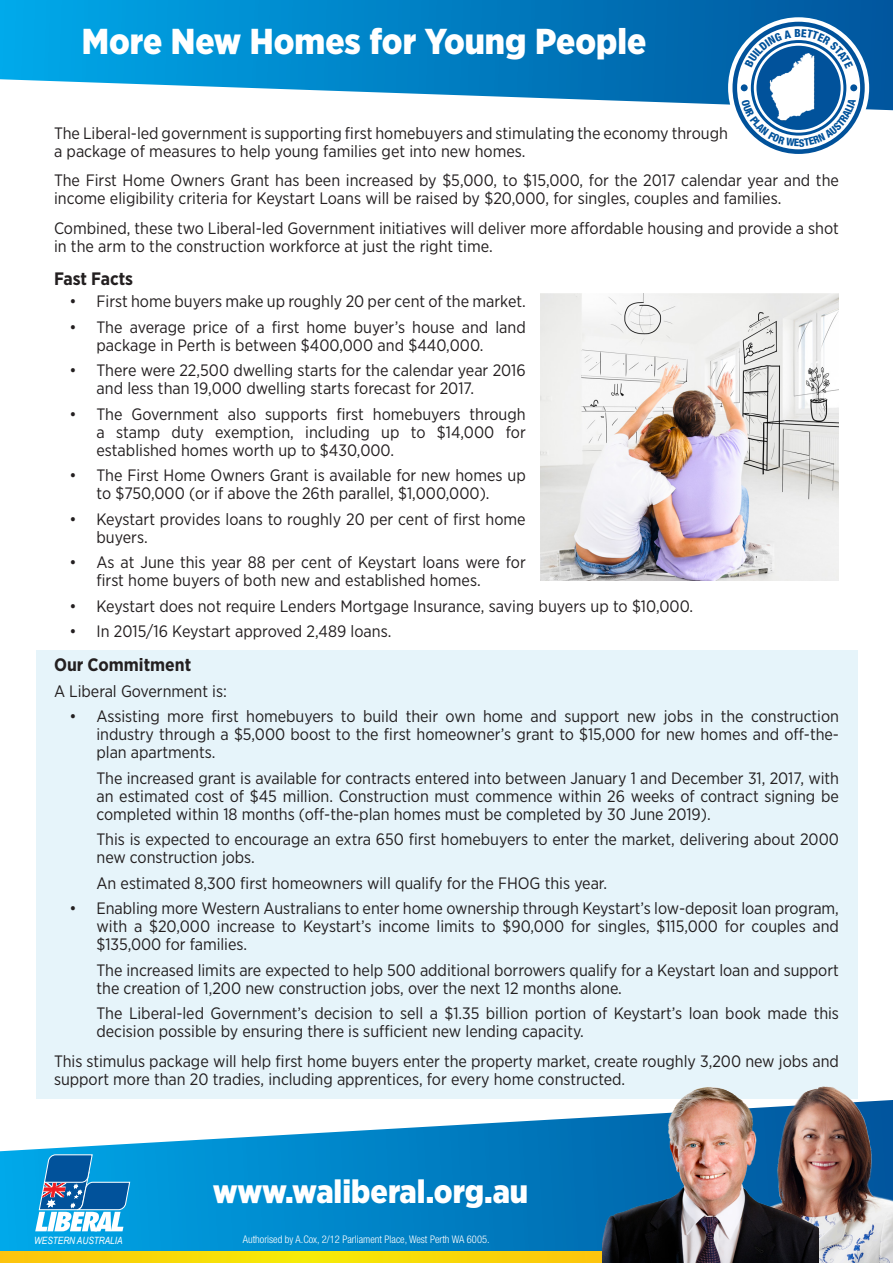
<style>
.page{position:relative;width:893px;height:1263px;background:#fff}
.page>*{position:absolute;margin:0;border:0;box-sizing:border-box;transform-origin:0 0}
.t1{font:900 36px "Gotham Narrow";color:#fff}
.t2{font:900 32.7px "Gotham Narrow";color:#fff}
.t3{font:700 18px "Gotham Narrow";color:#231f20}
.t4{font:16.5px/18px "Gotham Narrow";letter-spacing:-.005em;color:#231f20}
.t5{font:300 condensed 10.5px "Helvetica Neue LT Std";color:#fff}
.t6{font:italic 10.05px "Arial Narrow";color:#fff}
</style>
<div class="page">
<div style="left:36px;top:651px;width:821px;height:448px;background:#e6f4fa"></div>
<svg style="left:0;top:0;width:893px;height:110px;background:#2693cd"></svg>
<svg style="left:0;top:1116px;width:603px;height:136px;background:#2799d0"></svg>
<svg style="left:0;top:1252px;width:603px;height:11px;background:#f8d709"></svg>
<svg style="left:35px;top:1153px;width:96px;height:78px"></svg>
<img style="left:819px;top:1076px;width:74px;height:187px">
<img style="left:603px;top:1087px;width:216px;height:176px">
<svg style="left:728px;top:17px;width:141px;height:141px"></svg>
<svg style="left:735px;top:24px;width:127px;height:128px"></svg>
<div style="left:732px;top:22px;width:133px;height:132px;border:5px solid #01529b;border-radius:50%"></div>
<div style="left:756px;top:46px;width:85px;height:84px;background:#01529b;border-radius:50%"></div>
<img style="left:769px;top:69px;width:46px;height:29px">
<div style="left:741px;top:84px;width:7px;height:7px;background:#01529b;border-radius:50%"></div>
<div style="left:850px;top:84px;width:7px;height:7px;background:#01529b;border-radius:50%"></div>
<img style="left:541px;top:293px;width:298px;height:287px">
<svg style="left:745px;top:29px;width:108px;height:40px"></svg>
<svg style="left:741px;top:98px;width:115px;height:49px"></svg>
<p class="t1" style="left:82px;top:18px;width:566px">More New Homes for Young People</p>
<p class="t4" style="left:54px;top:124px;width:675px">The Liberal-led government is supporting first homebuyers and stimulating the economy through a package of measures to help young families get into new homes.</p>
<p class="t4" style="left:54px;top:171px;width:786px">The First Home Owners Grant has been increased by $5,000, to $15,000, for the 2017 calendar year and the income eligibility criteria for Keystart Loans will be raised by $20,000, for singles, couples and families.</p>
<p class="t4" style="left:54px;top:219px;width:786px">Combined, these two Liberal-led Government initiatives will deliver more affordable housing and provide a shot in the arm to the construction workforce at just the right time.</p>
<p class="t3" style="left:54px;top:267px;width:81px">Fast Facts</p>
<p class="t4" style="left:70px;top:292px;width:458px">• First home buyers make up roughly 20 per cent of the market.</p>
<p class="t4" style="left:97px;top:318px;width:431px;text-indent:-27px">• The average price of a first home buyer’s house and land package in Perth is between $400,000 and $440,000.</p>
<p class="t4" style="left:97px;top:361px;width:431px;text-indent:-27px">• There were 22,500 dwelling starts for the calendar year 2016 and less than 19,000 dwelling starts forecast for 2017.</p>
<p class="t4" style="left:97px;top:405px;width:431px;text-align:justify;text-indent:-27px">• The Government also supports first homebuyers through a stamp duty exemption, including up to $14,000 for established homes worth up to $430,000.</p>
<p class="t4" style="left:70px;top:466px;width:458px;text-align:center">• The First Home Owners Grant is available for new homes up to $750,000 (or if above the 26th parallel, $1,000,000).</p>
<p class="t4" style="left:97px;top:510px;width:431px;text-indent:-27px">• Keystart provides loans to roughly 20 per cent of first home buyers.</p>
<p class="t4" style="left:97px;top:553px;width:431px;text-indent:-27px">• As at June this year 88 per cent of Keystart loans were for first home buyers of both new and established homes.</p>
<p class="t4" style="left:70px;top:597px;width:625px">• Keystart does not require Lenders Mortgage Insurance, saving buyers up to $10,000.</p>
<p class="t4" style="left:70px;top:622px;width:323px">• In 2015/16 Keystart approved 2,489 loans.</p>
<p class="t3" style="left:54px;top:654px;width:139px">Our Commitment</p>
<p class="t4" style="left:54px;top:682px;width:174px">A Liberal Government is:</p>
<p class="t4" style="left:97px;top:707px;width:744px;text-align:justify;text-indent:-27px">• Assisting more first homebuyers to build their own home and support new jobs in the construction industry through a $5,000 boost to the first homeowner’s grant to $15,000 for new homes and off-the&shy;plan apartments.</p>
<p class="t4" style="left:97px;top:769px;width:744px;text-align:justify">The increased grant is available for contracts entered into between January 1 and December 31, 2017, with an estimated cost of $45 million. Construction must commence within 26 weeks of contract signing be completed within 18 months (off-the-plan homes must be completed by 30 June 2019).</p>
<p class="t4" style="left:97px;top:830px;width:744px">This is expected to encourage an extra 650 first homebuyers to enter the market, delivering about 2000 new construction jobs.</p>
<p class="t4" style="left:97px;top:874px;width:512px">An estimated 8,300 first homeowners will qualify for the FHOG this year.</p>
<p class="t4" style="left:97px;top:899px;width:744px;text-align:justify;text-indent:-27px">• Enabling more Western Australians to enter home ownership through Keystart’s low-deposit loan program, with a $20,000 increase to Keystart’s income limits to $90,000 for singles, $115,000 for couples and $135,000 for families.</p>
<p class="t4" style="left:97px;top:961px;width:744px">The increased limits are expected to help 500 additional borrowers qualify for a Keystart loan and support the creation of 1,200 new construction jobs, over the next 12 months alone.</p>
<p class="t4" style="left:97px;top:1004px;width:744px">The Liberal-led Government’s decision to sell a $1.35 billion portion of Keystart’s loan book made this decision possible by ensuring there is sufficient new lending capacity.</p>
<p class="t4" style="left:54px;top:1052px;width:786px">This stimulus package will help first home buyers enter the property market, create roughly 3,200 new jobs and support more than 20 tradies, including apprentices, for every home constructed.</p>
<p class="t2" style="left:213px;top:1170px;width:317px">www.waliberal.org.au</p>
<p class="t6" style="left:34px;top:1233px;width:90px">WESTERN AUSTRALIA</p>
<p class="t5" style="left:243px;top:1233px;width:248px">Authorised by A.Cox, 2/12 Parliament Place, West Perth WA 6005.</p>
</div>
